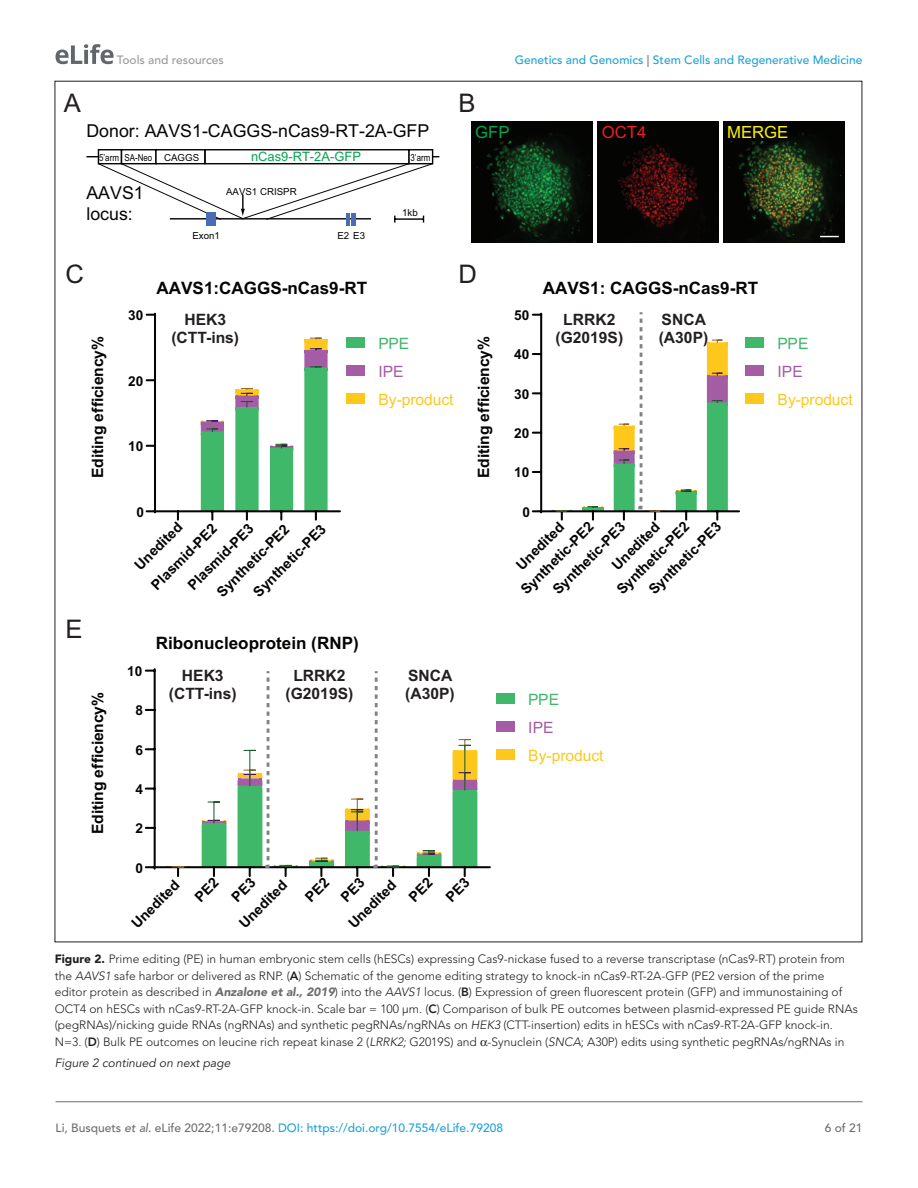
<style>
.page{position:relative;width:918px;height:1188px;background:#fff}
.page>*{position:absolute;margin:0;border:0;box-sizing:border-box;transform-origin:0 0}
.t1{font:25.65px "Arial";color:#231f20}
.t2{font:17.85px/21.3px "Arial";color:#050504}
.t3{font:700 17.1px "Arial";color:#040503}
.t4{font:16.8px "Arial";color:#fff101}
.t5{font:16.8px "Arial";color:#ee1d23}
.t6{font:16.8px "Arial";color:#00a54f}
.t7{font:700 15.6px/18.8px "Arial";color:#231f20;text-align:center}
.t8{font:700 15.6px "Arial";letter-spacing:-.005em;color:#040503}
.t9{font:15.6px "Arial";letter-spacing:-.005em;color:#fec71c}
.t10{font:15.6px "Arial";letter-spacing:-.015em;color:#40b86a}
.t11{font:15.6px "Arial";color:#a45ca5}
.t12{font:700 14.25px/26.1px "Arial";color:#040503}
.t13{font:700 13.65px "Arial";letter-spacing:.005em;color:#040503}
.t14{font:12.9px "Arial";color:#00a54f}
.t15{font:300 12px/16.5px "Avenir LT Std";color:#231f20}
.t16{font:500 12px "Avenir LT Std";color:#1ea4d7}
.t17{font:italic 12px "Avenir LT Std";color:#231f20}
.t18{font:500 12px "Avenir LT Std";color:#9a9a9a}
.t19{font:500 12px "Avenir LT Std";color:#6e6e70}
.t20{font:9.75px "Arial";color:#050504}
.t21{font:9.75px "Arial Narrow";color:#050504}
.s1{color:#6e6e70}
.s2{font-family:"Arial"}
.s3{font-weight:900}
.s4{font-style:italic}
.s5{font-weight:800}
.s6{font-weight:900;font-style:italic;color:#6e6e70}
.s7{font-style:italic;color:#6e6e70}
</style>
<div class="page">
<svg style="left:56px;top:44px;width:58px;height:20px"></svg>
<hr style="left:56px;top:1101px;width:806px;height:1px;background:#6e6e70">
<img style="left:472px;top:122px;width:120px;height:121px">
<img style="left:598px;top:122px;width:120px;height:121px">
<img style="left:724px;top:122px;width:120px;height:121px">
<svg style="left:820px;top:236px;width:19px;height:1px"></svg>
<svg style="left:98px;top:163px;width:336px;height:63px"></svg>
<hr style="left:86px;top:156px;width:353px;height:1px;background:#050504">
<div style="left:98px;top:149px;width:24px;height:15px;background:#fff;border:1px solid #050504"></div>
<div style="left:204px;top:149px;width:206px;height:15px;background:#fff;border:1px solid #050504"></div>
<div style="left:121px;top:149px;width:36px;height:15px;background:#fff;border:1px solid #050504"></div>
<div style="left:155px;top:149px;width:51px;height:15px;background:#fff;border:1px solid #050504"></div>
<div style="left:408px;top:149px;width:25px;height:15px;background:#fff;border:1px solid #050504"></div>
<div style="left:206px;top:213px;width:10px;height:13px;background:#486db5"></div>
<div style="left:346px;top:338px;width:19px;height:10px;background:#40b86a"></div>
<div style="left:346px;top:365px;width:19px;height:11px;background:#a45ca5"></div>
<div style="left:346px;top:393px;width:19px;height:11px;background:#fec71c"></div>
<svg style="left:177px;top:512px;width:2px;height:8px"></svg>
<hr style="left:154px;top:510px;width:186px;height:2px;background:#040503">
<svg style="left:147px;top:314px;width:7px;height:2px"></svg>
<svg style="left:147px;top:379px;width:7px;height:2px"></svg>
<svg style="left:147px;top:445px;width:7px;height:2px"></svg>
<svg style="left:147px;top:510px;width:7px;height:2px"></svg>
<hr style="left:154px;top:314px;width:2px;height:198px;background:#040503">
<svg style="left:198px;top:337px;width:133px;height:183px"></svg>
<div style="left:745px;top:338px;width:19px;height:10px;background:#40b86a"></div>
<div style="left:745px;top:365px;width:19px;height:11px;background:#a45ca5"></div>
<div style="left:745px;top:393px;width:19px;height:11px;background:#fec71c"></div>
<hr style="left:540px;top:510px;width:199px;height:2px;background:#040503">
<svg style="left:533px;top:314px;width:7px;height:2px"></svg>
<svg style="left:533px;top:353px;width:7px;height:2px"></svg>
<svg style="left:533px;top:392px;width:7px;height:2px"></svg>
<svg style="left:533px;top:432px;width:7px;height:2px"></svg>
<svg style="left:533px;top:471px;width:7px;height:2px"></svg>
<svg style="left:533px;top:510px;width:7px;height:2px"></svg>
<hr style="left:540px;top:314px;width:2px;height:198px;background:#040503">
<svg style="left:548px;top:312px;width:183px;height:208px"></svg>
<div style="left:496px;top:694px;width:18px;height:10px;background:#40b86a"></div>
<div style="left:496px;top:721px;width:18px;height:11px;background:#a45ca5"></div>
<div style="left:496px;top:749px;width:18px;height:10px;background:#fec71c"></div>
<hr style="left:153px;top:866px;width:337px;height:2px;background:#040503">
<svg style="left:146px;top:670px;width:8px;height:2px"></svg>
<svg style="left:146px;top:709px;width:8px;height:2px"></svg>
<svg style="left:146px;top:748px;width:8px;height:2px"></svg>
<svg style="left:146px;top:788px;width:8px;height:2px"></svg>
<svg style="left:146px;top:827px;width:8px;height:2px"></svg>
<svg style="left:146px;top:866px;width:7px;height:2px"></svg>
<hr style="left:154px;top:669px;width:2px;height:200px;background:#040503">
<svg style="left:163px;top:865px;width:30px;height:11px"></svg>
<svg style="left:199px;top:671px;width:281px;height:206px"></svg>
<p class="t18" style="left:117px;top:53px;width:108px">Tools and resources</p>
<p class="t16" style="left:515px;top:53px;width:349px">Genetics and Genomics <span class="s1">|</span> Stem Cells and Regenerative Medicine</p>
<h1 class="t1" style="left:64px;top:85px;width:19px">A</h1>
<h1 class="t1" style="left:459px;top:85px;width:19px">B</h1>
<h2 class="t2" style="left:86px;top:120px;width:344px">Donor: AAVS1-CAGGS-nCas9-RT-2A-GFP</h2>
<p class="t21" style="left:99px;top:151px;width:102px">5’arm SA-Neo <span class="s2">CAGGS</span></p>
<p class="t14" style="left:251px;top:148px;width:111px">nCas9-RT-2A-GFP</p>
<p class="t21" style="left:411px;top:151px;width:21px">3’arm</p>
<h2 class="t2" style="left:86px;top:182px;width:59px">AAVS1 locus:</h2>
<p class="t20" style="left:226px;top:185px;width:72px">AAVS1 CRISPR</p>
<p class="t20" style="left:192px;top:229px;width:29px">Exon1</p>
<p class="t20" style="left:337px;top:229px;width:29px">E2 E3</p>
<p class="t20" style="left:402px;top:205px;width:17px">1kb</p>
<h3 class="t6" style="left:475px;top:120px;width:36px">GFP</h3>
<h3 class="t5" style="left:602px;top:120px;width:46px">OCT4</h3>
<h3 class="t4" style="left:727px;top:120px;width:63px">MERGE</h3>
<h1 class="t1" style="left:65px;top:257px;width:20px">C</h1>
<h1 class="t1" style="left:459px;top:257px;width:20px">D</h1>
<h3 class="t3" style="left:157px;top:275px;width:212px">AAVS1:CAGGS-nCas9-RT</h3>
<h3 class="t3" style="left:543px;top:275px;width:217px">AAVS1: CAGGS-nCas9-RT</h3>
<p class="t13" style="left:514px;top:306px;width:17px">50</p>
<p class="t13" style="left:128px;top:306px;width:17px">30</p>
<h3 class="t7" style="left:555px;top:310px;width:69px">LRRK2 (G2019S)</h3>
<h3 class="t7" style="left:659px;top:310px;width:51px;text-align:left">SNCA (A30P)</h3>
<h3 class="t7" style="left:171px;top:310px;width:69px">HEK3 (CTT-ins)</h3>
<h3 class="t8" style="left:473px;top:478px;width:144px;rotate:-90deg">Editing efficiency%</h3>
<h3 class="t8" style="left:87px;top:478px;width:144px;rotate:-90deg">Editing efficiency%</h3>
<h3 class="t10" style="left:778px;top:333px;width:32px">PPE</h3>
<h3 class="t10" style="left:378px;top:333px;width:32px">PPE</h3>
<h3 class="t11" style="left:378px;top:361px;width:27px">IPE</h3>
<h3 class="t9" style="left:378px;top:389px;width:77px">By-product</h3>
<p class="t13" style="left:514px;top:345px;width:17px">40</p>
<h3 class="t11" style="left:778px;top:361px;width:27px">IPE</h3>
<h3 class="t9" style="left:778px;top:389px;width:77px">By-product</h3>
<p class="t13" style="left:128px;top:371px;width:17px">20</p>
<p class="t13" style="left:514px;top:384px;width:17px">30</p>
<p class="t13" style="left:514px;top:424px;width:17px">20</p>
<p class="t13" style="left:128px;top:437px;width:17px">10</p>
<p class="t13" style="left:514px;top:463px;width:17px">10</p>
<h1 class="t1" style="left:65px;top:611px;width:19px">E</h1>
<h3 class="t8" style="left:87px;top:834px;width:144px;rotate:-90deg">Editing efficiency%</h3>
<p class="t13" style="left:136px;top:502px;width:9px">0</p>
<p class="t12" style="left:128px;top:558px;width:62px;rotate:-45deg">Unedited</p>
<p class="t12" style="left:181px;top:578px;width:88px;rotate:-45deg">Plasmid-PE3</p>
<p class="t12" style="left:145px;top:578px;width:88px;rotate:-45deg">Plasmid-PE2</p>
<p class="t12" style="left:247px;top:585px;width:97px;rotate:-45deg">Synthetic-PE3</p>
<p class="t12" style="left:210px;top:585px;width:97px;rotate:-45deg">Synthetic-PE2</p>
<p class="t13" style="left:127px;top:662px;width:17px">10</p>
<p class="t13" style="left:136px;top:701px;width:9px">8</p>
<p class="t13" style="left:136px;top:740px;width:9px">6</p>
<p class="t13" style="left:136px;top:780px;width:9px">4</p>
<p class="t13" style="left:136px;top:819px;width:9px">2</p>
<p class="t13" style="left:136px;top:858px;width:9px">0</p>
<h3 class="t3" style="left:156px;top:631px;width:205px">Ribonucleoprotein (RNP)</h3>
<h3 class="t7" style="left:169px;top:666px;width:69px">HEK3 (CTT-ins)</h3>
<h3 class="t7" style="left:286px;top:666px;width:69px">LRRK2 (G2019S)</h3>
<h3 class="t7" style="left:405px;top:666px;width:51px;text-align:left">SNCA (A30P)</h3>
<p class="t12" style="left:233px;top:916px;width:62px;rotate:-45deg">Unedited</p>
<p class="t12" style="left:342px;top:916px;width:62px;rotate:-45deg">Unedited</p>
<p class="t12" style="left:421px;top:872px;width:28px;text-indent:-26px;rotate:-45deg">PE2<br>PE3</p>
<p class="t12" style="left:125px;top:916px;width:62px;rotate:-45deg">Unedited</p>
<p class="t12" style="left:207px;top:872px;width:28px;text-indent:-26px;rotate:-45deg">PE2<br>PE3</p>
<p class="t13" style="left:523px;top:502px;width:9px">0</p>
<p class="t12" style="left:589px;top:542px;width:62px;line-height:24.3px;text-indent:-59px;rotate:-45deg">Synthetic-PE3<br>Unedited</p>
<p class="t12" style="left:627px;top:568px;width:97px;line-height:22.6px;text-indent:-23px;rotate:-45deg">Synthetic-PE2<br>Synthetic-PE3</p>
<p class="t12" style="left:501px;top:570px;width:97px;line-height:20.9px;text-align:center;rotate:-45deg">Unedited<br>Synthetic-PE2</p>
<h3 class="t10" style="left:528px;top:689px;width:32px">PPE</h3>
<h3 class="t11" style="left:528px;top:717px;width:27px">IPE</h3>
<h3 class="t9" style="left:528px;top:745px;width:77px">By-product</h3>
<p class="t15" style="left:55px;top:951px;width:805px"><span class="s3">Figure 2.</span> Prime editing (PE) in human embryonic stem cells (hESCs) expressing Cas9-nickase fused to a reverse transcriptase (nCas9-RT) protein from the <span class="s4">AAVS1</span> safe harbor or delivered as RNP. (<span class="s5">A</span>) Schematic of the genome editing strategy to knock-in nCas9-RT-2A-GFP (PE2 version of the prime editor protein as described in <span class="s6">Anzalone et al., 2019</span>) into the <span class="s4">AAVS1</span> locus. (<span class="s5">B</span>) Expression of green fluorescent protein (GFP) and immunostaining of OCT4 on hESCs with nCas9-RT-2A-GFP knock-in. Scale bar = 100 µm. (<span class="s5">C</span>) Comparison of bulk PE outcomes between plasmid-expressed PE guide RNAs (pegRNAs)/nicking guide RNAs (ngRNAs) and synthetic pegRNAs/ngRNAs on <span class="s4">HEK3</span> (CTT-insertion) edits in hESCs with nCas9-RT-2A-GFP knock-in.<br>N=3. (<span class="s5">D</span>) Bulk PE outcomes on leucine rich repeat kinase 2 (<span class="s4">LRRK2;</span> G2019S) and -Synuclein (<span class="s4">SNCA</span>; A30P) edits using synthetic pegRNAs/ngRNAs in</p>
<p class="t17" style="left:55px;top:1056px;width:177px">Figure 2 continued on next page</p>
<p class="t16" style="left:56px;top:1121px;width:449px"><span class="s1">Li, Busquets</span> <span class="s7">et al</span><span class="s1">. eLife 2022;11:e79208.</span> DOI: https://doi.org/10.7554/eLife.79208</p>
<p class="t19" style="left:825px;top:1121px;width:39px">6 of 21</p>
</div>
